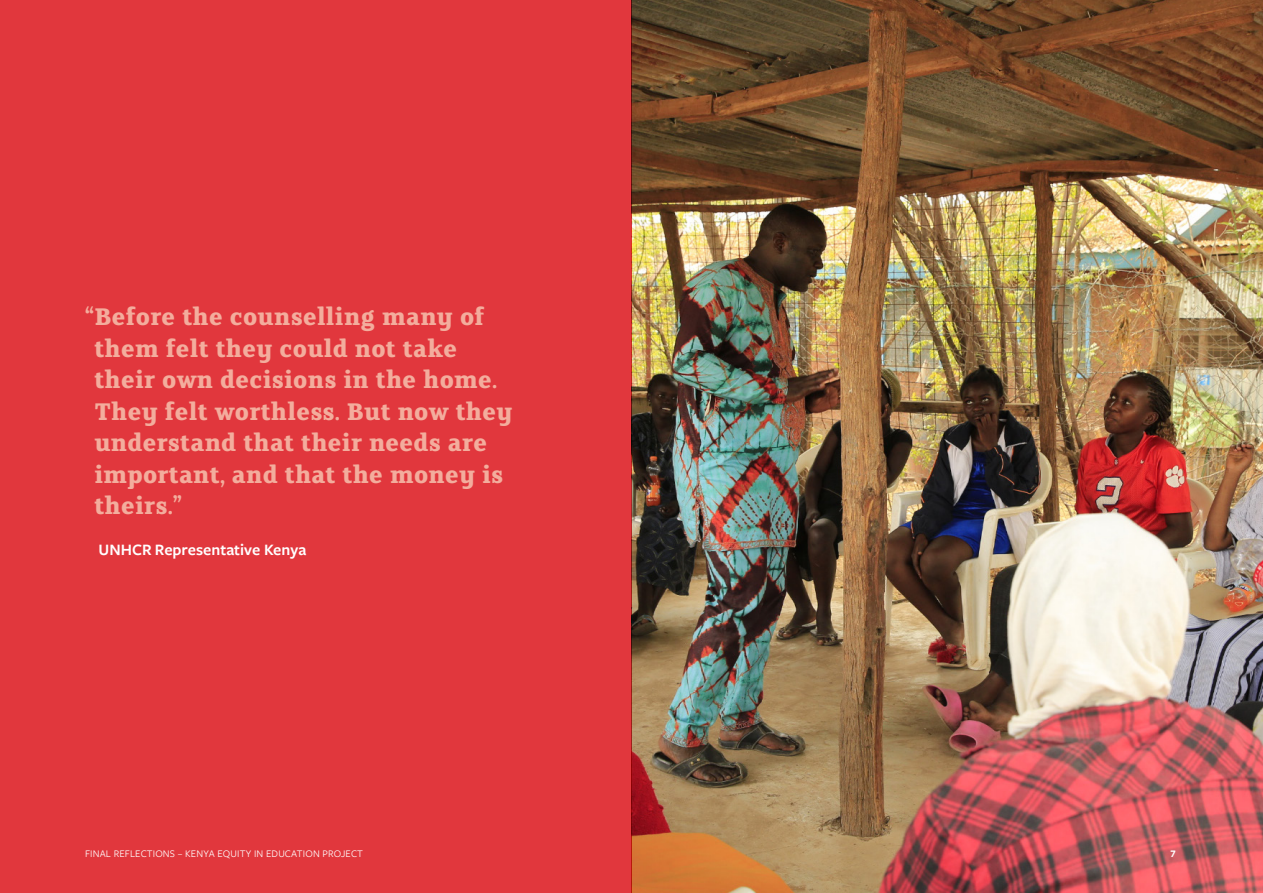
<style>
.page{position:relative;width:1263px;height:893px;background:#fff}
.page>*{position:absolute;margin:0;border:0;box-sizing:border-box;transform-origin:0 0}
.large_quote_IFC{font:700 27px/31.5px "FS Clerkenwell";letter-spacing:.01em;color:#f3ad9d}
.large_quote_IFC-2{font:600 16.5px "Freight Sans Pro";color:#fff}
.h2{font:10.5px "Freight Sans Pro";letter-spacing:.015em;color:#fff}
.h2-2{font:700 10.5px "Freight Sans Pro";color:#fff}
</style>
<div class="page">
<img style="left:631px;top:0;width:632px;height:893px">
<div style="left:0;top:0;width:631px;height:893px;background:#e1373d"></div>
<p class="large_quote_IFC" style="left:94px;top:302px;width:420px;text-indent:-9px">“Before the counselling many of them felt they could not take their own decisions in the home.<br>They felt worthless. But now they understand that their needs are important, and that the money is theirs.”</p>
<p class="large_quote_IFC-2" style="left:99px;top:538px;width:209px">UNHCR Representative Kenya</p>
<p class="h2" style="left:85px;top:846px;width:279px">FINAL REFLECTIONS – KENYA EQUITY IN EDUCATION PROJECT</p>
<p class="h2-2" style="left:1170px;top:846px;width:7px">7</p>
</div>
